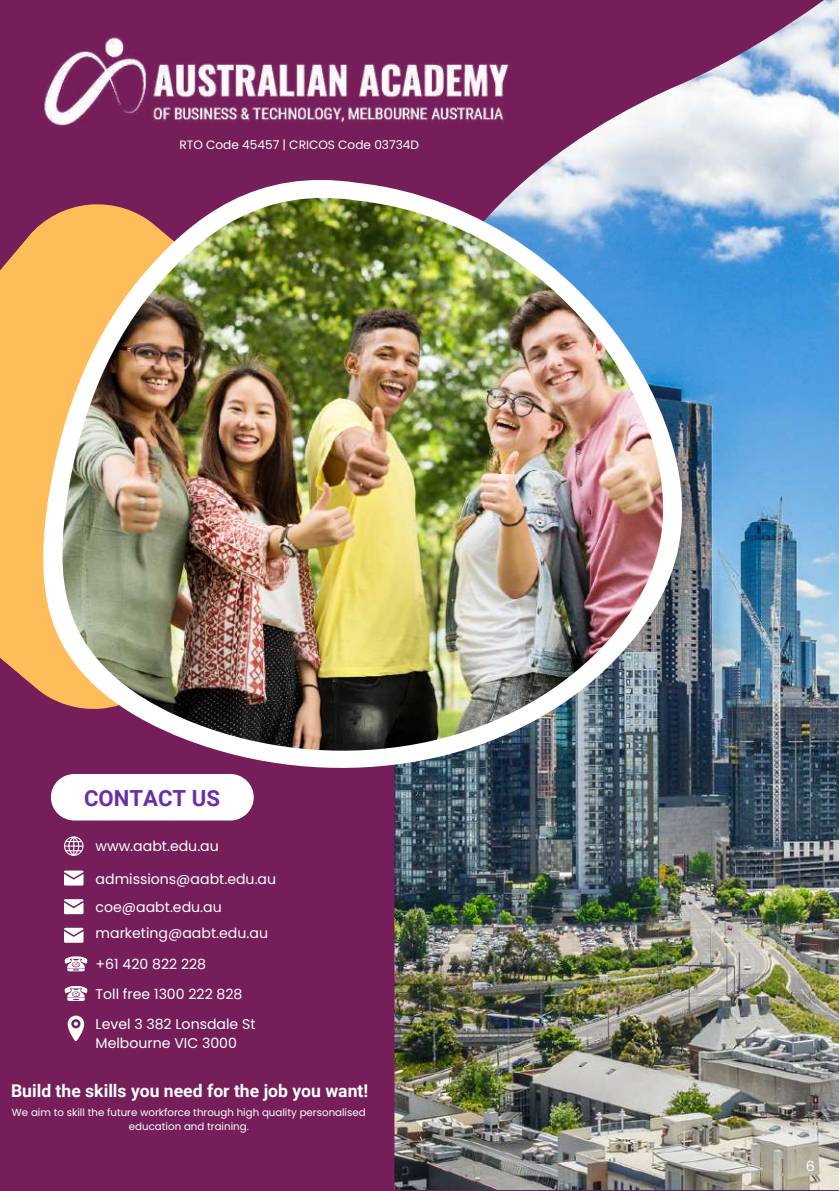
<style>
.page{position:relative;width:839px;height:1191px;background:#fff}
.page>*{position:absolute;margin:0;border:0;box-sizing:border-box;transform-origin:0 0}
.t1{font:700 22.2px "Roboto";color:#6c2ea6}
.t2{font:700 17.6px "Roboto";color:#fff}
.t3{font:14.2px/19px "Poppins";color:#fff}
.t4{font:12.2px "Poppins";color:#fff}
.t5{font:10.2px/14.2px "Poppins";color:#fff;text-align:center}
</style>
<div class="page">
<img style="left:0;top:0;width:838px;height:1191px">
<img style="left:394px;top:0;width:444px;height:447px">
<svg style="left:0;top:167px;width:382px;height:579px;background:#d99259"></svg>
<img style="left:40px;top:168px;width:650px;height:625px">
<img style="left:59px;top:198px;width:611px;height:553px">
<img style="left:26px;top:20px;width:516px;height:132px">
<svg style="left:51px;top:774px;width:203px;height:47px"></svg>
<svg style="left:64px;top:871px;width:19px;height:15px"></svg>
<svg style="left:64px;top:956px;width:24px;height:15px"></svg>
<svg style="left:68px;top:1016px;width:16px;height:25px"></svg>
<svg style="left:64px;top:836px;width:19px;height:20px"></svg>
<svg style="left:64px;top:899px;width:19px;height:15px"></svg>
<svg style="left:64px;top:928px;width:19px;height:15px"></svg>
<svg style="left:64px;top:986px;width:24px;height:15px"></svg>
<svg style="left:806px;top:1161px;width:8px;height:10px"></svg>
<p class="t4" style="left:179px;top:137px;width:241px">RTO Code 45457 | CRICOS Code 03734D</p>
<h1 class="t1" style="left:84px;top:785px;width:137px">CONTACT US</h1>
<p class="t3" style="left:96px;top:836px;width:125px">www.aabt.edu.au</p>
<p class="t3" style="left:96px;top:869px;width:182px">admissions@aabt.edu.au</p>
<p class="t3" style="left:96px;top:894px;width:174px;line-height:26.2px">coe@aabt.edu.au marketing@aabt.edu.au</p>
<p class="t3" style="left:96px;top:954px;width:112px">+61 420 822 228</p>
<p class="t3" style="left:96px;top:984px;width:148px">Toll free 1300 222 828</p>
<p class="t3" style="left:96px;top:1015px;width:161px">Level 3 382 Lonsdale St<br>Melbourne VIC 3000</p>
<p class="t2" style="left:11px;top:1080px;width:358px">Build the skills you need for the job you want!</p>
<p class="t5" style="left:12px;top:1105px;width:355px">We aim to skill the future workforce through high quality personalised education and training.</p>
</div>
